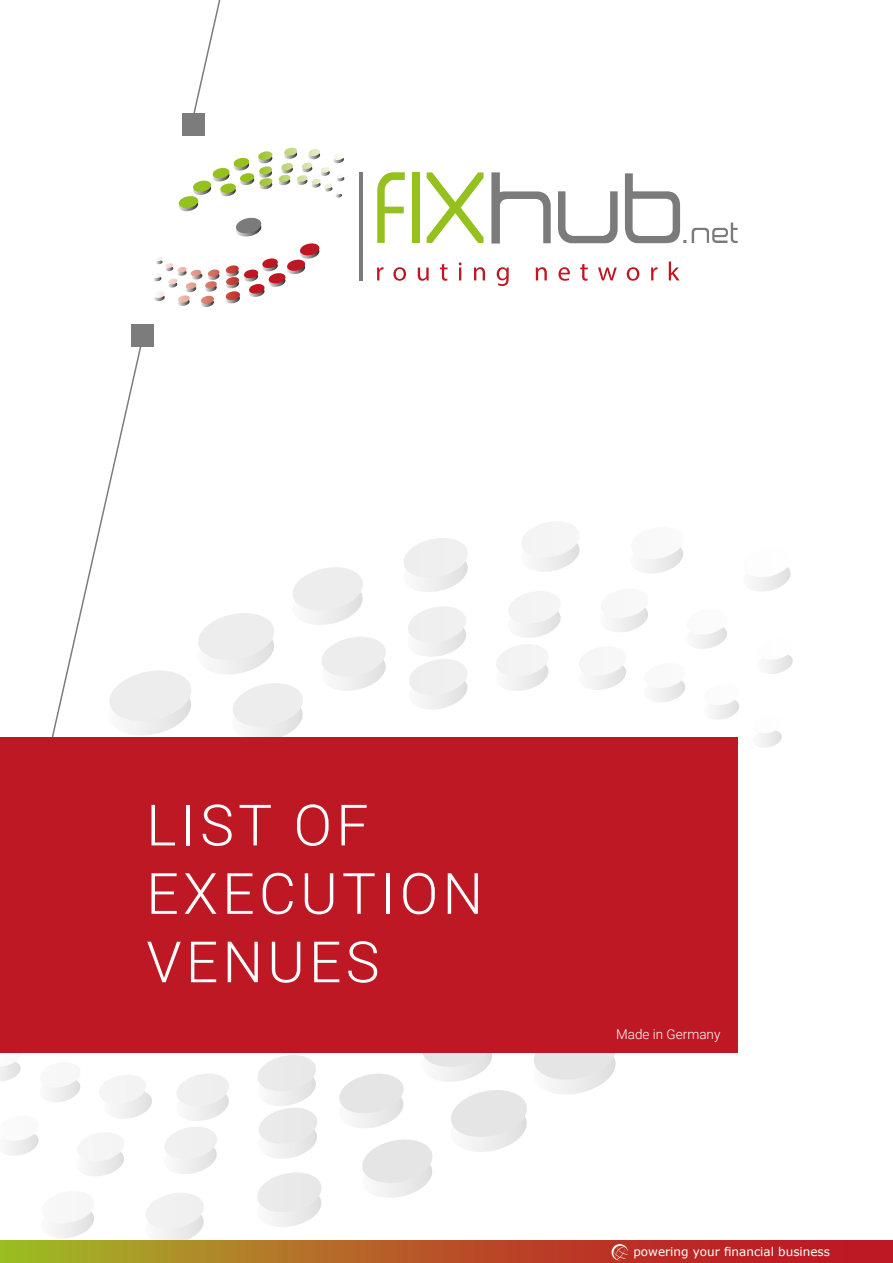
<style>
.page{position:relative;width:893px;height:1263px;background:#fff}
.page>*{position:absolute;margin:0;border:0;box-sizing:border-box;transform-origin:0 0}
.t1{font:300 57px/68.4px "Roboto";letter-spacing:.075em;color:#fff}
.t2{font:300 13.5px "Roboto";color:#fff}
.t3{font:12px "Verdana";color:#fff}
</style>
<div class="page">
<svg style="left:141px;top:1231px;width:66px;height:10px"></svg>
<svg style="left:38px;top:1231px;width:59px;height:10px"></svg>
<svg style="left:250px;top:734px;width:37px;height:3px"></svg>
<svg style="left:760px;top:734px;width:22px;height:14px"></svg>
<svg style="left:144px;top:522px;width:649px;height:212px"></svg>
<svg style="left:0;top:1052px;width:686px;height:179px"></svg>
<svg style="left:0;top:1241px;width:893px;height:22px;background:#b45a26"></svg>
<svg style="left:0;top:347px;width:144px;height:717px"></svg>
<svg style="left:193px;top:0;width:28px;height:113px"></svg>
<hr style="left:360px;top:172px;width:3px;height:109px;background:#7b7b7b">
<svg style="left:377px;top:267px;width:6px;height:13px"></svg>
<svg style="left:393px;top:267px;width:13px;height:14px"></svg>
<svg style="left:418px;top:268px;width:11px;height:13px"></svg>
<svg style="left:440px;top:264px;width:7px;height:17px"></svg>
<svg style="left:459px;top:262px;width:3px;height:18px"></svg>
<svg style="left:474px;top:267px;width:11px;height:13px"></svg>
<svg style="left:497px;top:267px;width:12px;height:19px"></svg>
<svg style="left:536px;top:267px;width:11px;height:13px"></svg>
<svg style="left:558px;top:267px;width:12px;height:14px"></svg>
<svg style="left:580px;top:264px;width:8px;height:17px"></svg>
<svg style="left:598px;top:268px;width:19px;height:12px"></svg>
<svg style="left:627px;top:267px;width:12px;height:14px"></svg>
<svg style="left:651px;top:267px;width:6px;height:13px"></svg>
<svg style="left:669px;top:261px;width:11px;height:19px"></svg>
<svg style="left:154px;top:148px;width:191px;height:159px"></svg>
<svg style="left:692px;top:223px;width:46px;height:20px"></svg>
<svg style="left:558px;top:191px;width:60px;height:52px"></svg>
<div style="left:412px;top:172px;width:8px;height:71px;background:#95c11f"></div>
<svg style="left:427px;top:172px;width:56px;height:71px"></svg>
<svg style="left:377px;top:172px;width:28px;height:71px"></svg>
<svg style="left:491px;top:172px;width:60px;height:72px"></svg>
<svg style="left:625px;top:173px;width:61px;height:70px"></svg>
<div style="left:183px;top:113px;width:22px;height:22px;background:#7d7c7c"></div>
<svg style="left:612px;top:1244px;width:16px;height:16px"></svg>
<div style="left:131px;top:324px;width:22px;height:23px;background:#7d7c7c"></div>
<div style="left:0;top:737px;width:738px;height:315px;background:#bd1823"></div>
<h1 class="t1" style="left:146px;top:789px;width:338px">LIST OF<br>EXECUTION<br>VENUES</h1>
<p class="t2" style="left:616px;top:1025px;width:106px">Made in Germany</p>
<p class="t3" style="left:633px;top:1243px;width:198px">powering your financial business</p>
</div>
